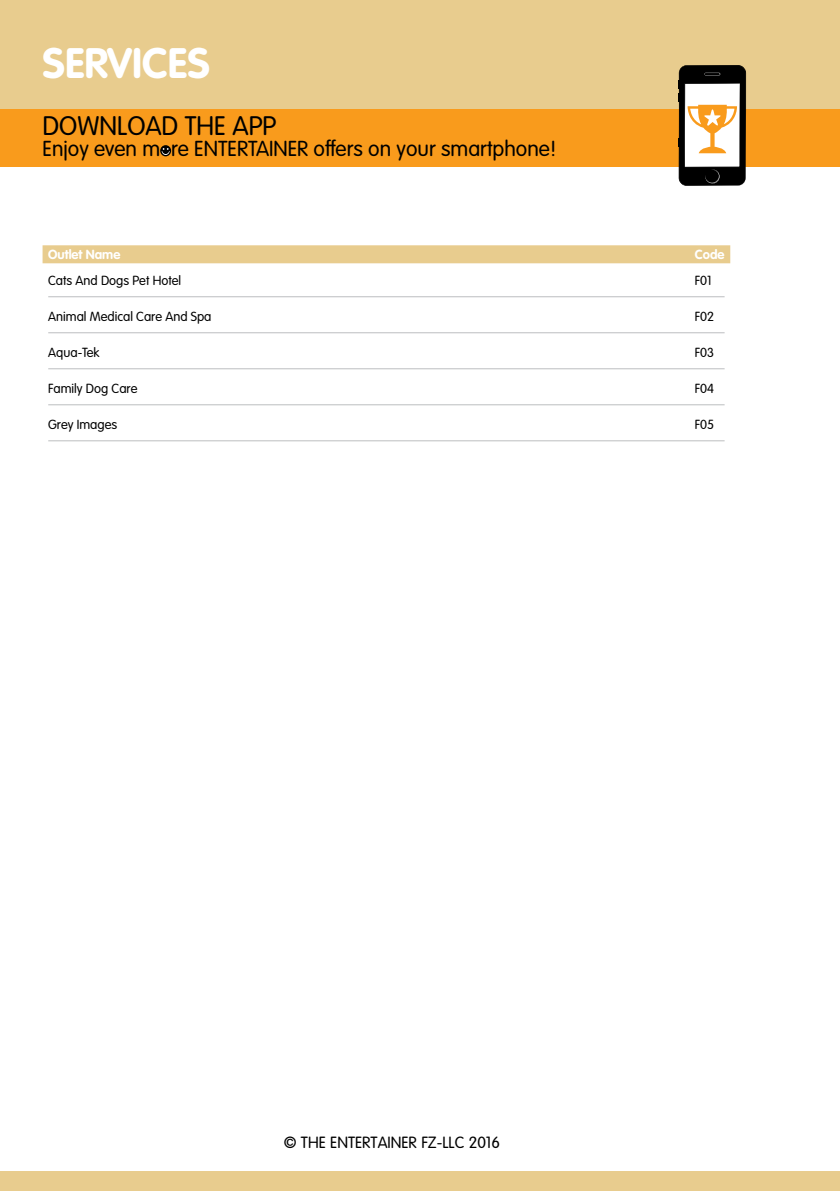
<style>
.page{position:relative;width:840px;height:1191px;background:#fff}
.page>*{position:absolute;margin:0;border:0;box-sizing:border-box;transform-origin:0 0}
.t1{font:700 42px "VAG Rounded LTCYR";color:#fff}
.t2{font:300 26.4px "VAG Rounded LTCYR";color:#000}
.t3{font:300 21.4px "VAG Rounded LTCYR";color:#000}
.t4{font:300 16px "VAG Rounded LTCYR";color:#000}
.t5{font:300 13px "VAG Rounded LTCYR";color:#000}
.t6{font:700 13px "VAG Rounded LTCYR";color:#fff}
</style>
<div class="page">
<div style="left:0;top:1171px;width:839px;height:20px;background:#e8cc8e"></div>
<div style="left:0;top:0;width:839px;height:136px;background:#e8cc8e"></div>
<div style="left:43px;top:245px;width:686px;height:18px;background:#e8cc8e"></div>
<hr style="left:48px;top:296px;width:676px;height:1px;background:#bcbec0">
<hr style="left:48px;top:332px;width:676px;height:1px;background:#bcbec0">
<hr style="left:48px;top:368px;width:676px;height:1px;background:#bcbec0">
<hr style="left:48px;top:404px;width:676px;height:1px;background:#bcbec0">
<hr style="left:48px;top:440px;width:676px;height:1px;background:#bcbec0">
<div style="left:0;top:109px;width:839px;height:58px;background:#f99b1c"></div>
<svg style="left:678px;top:65px;width:67px;height:121px;background:#938878"></svg>
<svg style="left:160px;top:145px;width:11px;height:11px"></svg>
<svg style="left:162px;top:148px;width:7px;height:7px"></svg>
<p class="t1" style="left:43px;top:36px;width:169px">Services</p>
<p class="t2" style="left:43px;top:110px;width:235px">DOWNLOAD THE APP</p>
<p class="t3" style="left:43px;top:136px;width:173px">Enjoy even m re Entertainer</p>
<p class="t3" style="left:313px;top:136px;width:244px">offers on your smartphone!</p>
<p class="t6" style="left:48px;top:247px;width:73px">Outlet Name</p>
<p class="t6" style="left:694px;top:247px;width:30px">Code</p>
<p class="t5" style="left:48px;top:273px;width:134px">Cats And Dogs Pet Hotel</p>
<p class="t5" style="left:694px;top:273px;width:18px">F01</p>
<p class="t5" style="left:48px;top:309px;width:165px">Animal Medical Care And Spa</p>
<p class="t5" style="left:694px;top:309px;width:21px">F02</p>
<p class="t5" style="left:48px;top:345px;width:53px">Aqua-Tek</p>
<p class="t5" style="left:694px;top:345px;width:21px">F03</p>
<p class="t5" style="left:48px;top:381px;width:91px">Family Dog Care</p>
<p class="t5" style="left:694px;top:381px;width:21px">F04</p>
<p class="t5" style="left:48px;top:417px;width:71px">Grey Images</p>
<p class="t5" style="left:694px;top:417px;width:21px">F05</p>
<p class="t4" style="left:283px;top:1133px;width:218px">© THE ENTERTAINER FZ-LLC 2016</p>
</div>
